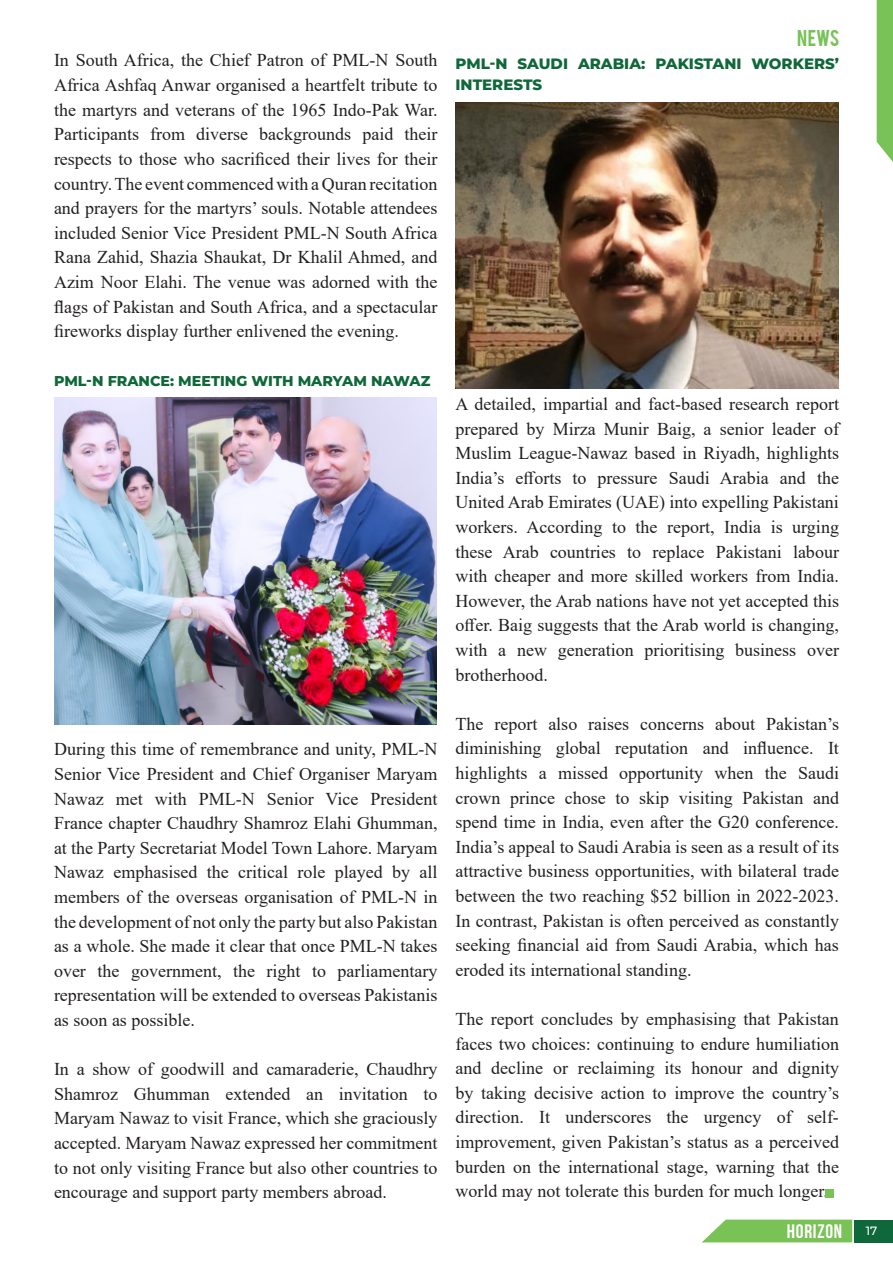
<style>
.page{position:relative;width:893px;height:1263px;background:#fff}
.page>*{position:absolute;margin:0;border:0;box-sizing:border-box;transform-origin:0 0}
.t1{font:19.5px "Bebas Neue";letter-spacing:.04em;color:#fff}
.t2{font:18px/24.6px "Times New Roman";color:#231f20;text-align:justify}
.t3{font:18px "Bebas";color:#78c258}
.t4{font:800 15px/21.6px "Montserrat";color:#0f683a}
.t5{font:800 14.25px "Montserrat";color:#0f683a}
.s1{font-family:"Montserrat";font-weight:500;font-size:12px}
</style>
<div class="page">
<svg style="left:702px;top:1219px;width:150px;height:23px;background:#87c867"></svg>
<div style="left:854px;top:1219px;width:39px;height:23px;background:#0f683a"></div>
<div style="left:877px;top:0;width:16px;height:162px;background:#78c258"></div>
<img style="left:54px;top:397px;width:383px;height:327px">
<div style="left:825px;top:1189px;width:8px;height:9px;background:#79c256"></div>
<img style="left:455px;top:103px;width:384px;height:285px">
<p class="t2" style="left:54px;top:48px;width:385px">In South Africa, the Chief Patron of PML-N South Africa Ashfaq Anwar organised a heartfelt tribute to the martyrs and veterans of the 1965 Indo-Pak War.<br>Participants from diverse backgrounds paid their respects to those who sacrificed their lives for their country. The event commenced with a Quran recitation and prayers for the martyrs’ souls. Notable attendees included Senior Vice President PML-N South Africa Rana Zahid, Shazia Shaukat, Dr Khalil Ahmed, and Azim Noor Elahi. The venue was adorned with the flags of Pakistan and South Africa, and a spectacular fireworks display further enlivened the evening.</p>
<p class="t5" style="left:54px;top:371px;width:378px">PML-N FRANCE: MEETING WITH MARYAM NAWAZ</p>
<p class="t2" style="left:54px;top:736px;width:385px">During this time of remembrance and unity, PML-N Senior Vice President and Chief Organiser Maryam Nawaz met with PML-N Senior Vice President France chapter Chaudhry Shamroz Elahi Ghumman, at the Party Secretariat Model Town Lahore. Maryam Nawaz emphasised the critical role played by all members of the overseas organisation of PML-N in the development of not only the party but also Pakistan as a whole. She made it clear that once PML-N takes over the government, the right to parliamentary representation will be extended to overseas Pakistanis as soon as possible.</p>
<p class="t2" style="left:54px;top:1056px;width:385px">In a show of goodwill and camaraderie, Chaudhry Shamroz Ghumman extended an invitation to Maryam Nawaz to visit France, which she graciously accepted. Maryam Nawaz expressed her commitment to not only visiting France but also other countries to encourage and support party members abroad.</p>
<p class="t3" style="left:797px;top:25px;width:44px">NEWS</p>
<p class="t4" style="left:455px;top:52px;width:385px">PML-N SAUDI ARABIA: PAKISTANI WORKERS’<br>INTERESTS</p>
<p class="t2" style="left:455px;top:391px;width:385px">A detailed, impartial and fact-based research report prepared by Mirza Munir Baig, a senior leader of Muslim League-Nawaz based in Riyadh, highlights India’s efforts to pressure Saudi Arabia and the United Arab Emirates (UAE) into expelling Pakistani workers. According to the report, India is urging these Arab countries to replace Pakistani labour with cheaper and more skilled workers from India.<br>However, the Arab nations have not yet accepted this offer. Baig suggests that the Arab world is changing, with a new generation prioritising business over brotherhood.</p>
<p class="t2" style="left:455px;top:711px;width:385px">The report also raises concerns about Pakistan’s diminishing global reputation and influence. It highlights a missed opportunity when the Saudi crown prince chose to skip visiting Pakistan and spend time in India, even after the G20 conference.<br>India’s appeal to Saudi Arabia is seen as a result of its attractive business opportunities, with bilateral trade between the two reaching $52 billion in 2022-2023.<br>In contrast, Pakistan is often perceived as constantly seeking financial aid from Saudi Arabia, which has eroded its international standing.</p>
<p class="t2" style="left:455px;top:1006px;width:385px">The report concludes by emphasising that Pakistan faces two choices: continuing to endure humiliation and decline or reclaiming its honour and dignity by taking decisive action to improve the country’s direction. It underscores the urgency of self&shy;improvement, given Pakistan’s status as a perceived burden on the international stage, warning that the world may not tolerate this burden for much longer.</p>
<p class="t1" style="left:787px;top:1221px;width:92px">HORIZON <span class="s1">17</span></p>
</div>
